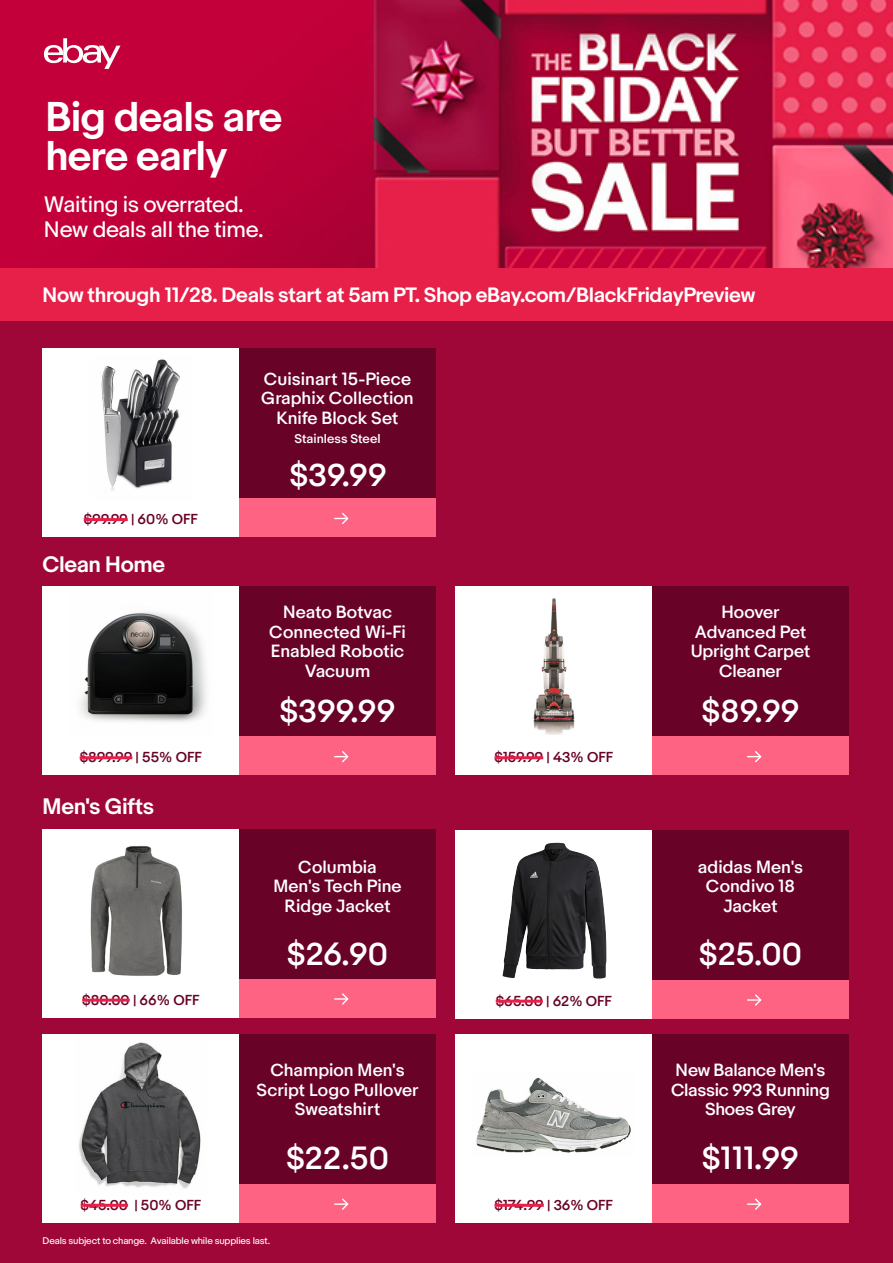
<style>
.page{position:relative;width:893px;height:1263px;background:#fff}
.page>*{position:absolute;margin:0;border:0;box-sizing:border-box;transform-origin:0 0}
.t1{font:600 39px/39px "Market Sans";letter-spacing:-.02em;color:#fff}
.t2{font:500 30px "Market Sans";letter-spacing:-.01em;color:#fff}
.t3{font:21px/25.5px "Market Sans";letter-spacing:-.02em;color:#fff}
.t4{font:600 21px "Market Sans";letter-spacing:-.02em;color:#fff}
.t5{font:600 19.5px "Market Sans";letter-spacing:-.02em;color:#fff}
.t6{font:500 16.5px/19.5px "Market Sans";color:#fff;text-align:center}
.t7{font:500 16.5px/19.5px "Market Sans";letter-spacing:-.02em;color:#fff;text-align:center}
.t8{font:500 13.5px "Market Sans";color:#680226}
.t9{font:500 12px "Market Sans";color:#fff}
.t10{font:9px "Market Sans";letter-spacing:-.02em;color:#fff}
</style>
<div class="page">
<div style="left:0;top:279px;width:893px;height:984px;background:#a00739"></div>
<div style="left:0;top:268px;width:893px;height:53px;background:#e62048"></div>
<img style="left:0;top:0;width:893px;height:268px">
<svg style="left:44px;top:38px;width:76px;height:31px"></svg>
<div style="left:239px;top:349px;width:197px;height:188px;background:#680226"></div>
<div style="left:239px;top:498px;width:197px;height:39px;background:#ff6383"></div>
<svg style="left:335px;top:513px;width:13px;height:11px"></svg>
<div style="left:43px;top:349px;width:196px;height:188px;background:#fff"></div>
<img style="left:101px;top:359px;width:79px;height:131px">
<hr style="left:84px;top:518px;width:44px;height:3px;background:#e62048">
<div style="left:239px;top:1034px;width:197px;height:188px;background:#680226"></div>
<div style="left:239px;top:1184px;width:197px;height:38px;background:#ff6383"></div>
<svg style="left:335px;top:1198px;width:13px;height:12px"></svg>
<div style="left:43px;top:1034px;width:196px;height:188px;background:#fff"></div>
<img style="left:79px;top:1042px;width:122px;height:147px">
<hr style="left:81px;top:1204px;width:47px;height:3px;background:#e62048">
<div style="left:652px;top:1034px;width:197px;height:188px;background:#680226"></div>
<div style="left:652px;top:1184px;width:197px;height:38px;background:#ff6383"></div>
<svg style="left:748px;top:1198px;width:13px;height:12px"></svg>
<div style="left:455px;top:1034px;width:197px;height:188px;background:#fff"></div>
<img style="left:476px;top:1077px;width:155px;height:76px">
<hr style="left:494px;top:1204px;width:50px;height:3px;background:#e62048">
<div style="left:652px;top:830px;width:197px;height:188px;background:#680226"></div>
<div style="left:652px;top:980px;width:197px;height:38px;background:#ff6383"></div>
<svg style="left:748px;top:994px;width:13px;height:12px"></svg>
<div style="left:455px;top:830px;width:197px;height:188px;background:#fff"></div>
<img style="left:502px;top:843px;width:84px;height:135px">
<hr style="left:496px;top:1000px;width:47px;height:3px;background:#e62048">
<div style="left:239px;top:829px;width:197px;height:188px;background:#680226"></div>
<div style="left:239px;top:979px;width:197px;height:38px;background:#ff6383"></div>
<svg style="left:335px;top:993px;width:13px;height:12px"></svg>
<div style="left:43px;top:829px;width:196px;height:188px;background:#fff"></div>
<img style="left:90px;top:846px;width:92px;height:130px">
<hr style="left:82px;top:999px;width:48px;height:3px;background:#e62048">
<div style="left:652px;top:587px;width:197px;height:188px;background:#680226"></div>
<div style="left:652px;top:736px;width:197px;height:39px;background:#ff6383"></div>
<svg style="left:748px;top:751px;width:13px;height:11px"></svg>
<div style="left:455px;top:587px;width:197px;height:188px;background:#fff"></div>
<img style="left:533px;top:598px;width:42px;height:136px">
<hr style="left:494px;top:756px;width:49px;height:3px;background:#e62048">
<div style="left:239px;top:587px;width:197px;height:188px;background:#680226"></div>
<div style="left:239px;top:736px;width:197px;height:39px;background:#ff6383"></div>
<svg style="left:335px;top:751px;width:13px;height:11px"></svg>
<div style="left:43px;top:587px;width:196px;height:188px;background:#fff"></div>
<img style="left:80px;top:612px;width:126px;height:110px">
<hr style="left:80px;top:756px;width:52px;height:3px;background:#e62048">
<h1 class="t1" style="left:45px;top:99px;width:238px">Big deals are here early</h1>
<p class="t3" style="left:44px;top:192px;width:221px">Waiting is overrated.<br>New deals all the time.</p>
<p class="t5" style="left:43px;top:283px;width:714px">Now through 11/28. Deals start at 5am PT. Shop eBay.com/BlackFridayPreview</p>
<p class="t6" style="left:261px;top:369px;width:154px">Cuisinart 15-Piece<br>Graphix Collection<br>Knife Block Set</p>
<p class="t9" style="left:294px;top:431px;width:88px">Stainless Steel</p>
<p class="t8" style="left:84px;top:511px;width:116px">$99.99 | 60% OFF</p>
<p class="t4" style="left:43px;top:551px;width:124px">Clean Home</p>
<p class="t8" style="left:80px;top:749px;width:124px">$899.99 | 55% OFF</p>
<p class="t4" style="left:43px;top:794px;width:113px">Men's Gifts</p>
<p class="t8" style="left:82px;top:991px;width:119px">$80.00 | 66% OFF</p>
<p class="t8" style="left:81px;top:1197px;width:122px">$45.00 | 50% OFF</p>
<h2 class="t2" style="left:290px;top:457px;width:99px">$39.99</h2>
<p class="t6" style="left:269px;top:603px;width:138px">Neato Botvac<br>Connected Wi-Fi<br>Enabled Robotic<br>Vacuum</p>
<p class="t6" style="left:691px;top:603px;width:121px">Hoover<br>Advanced Pet<br>Upright Carpet<br>Cleaner</p>
<h2 class="t2" style="left:279px;top:693px;width:118px">$399.99</h2>
<h2 class="t2" style="left:701px;top:693px;width:100px">$89.99</h2>
<p class="t6" style="left:273px;top:858px;width:130px">Columbia<br>Men's Tech Pine<br>Ridge Jacket</p>
<h2 class="t2" style="left:287px;top:936px;width:103px">$26.90</h2>
<p class="t6" style="left:256px;top:1061px;width:164px">Champion Men's<br>Script Logo Pullover<br>Sweatshirt</p>
<h2 class="t2" style="left:286px;top:1140px;width:105px">$22.50</h2>
<p class="t8" style="left:494px;top:749px;width:120px">$159.99 | 43% OFF</p>
<p class="t8" style="left:496px;top:993px;width:118px">$65.00 | 62% OFF</p>
<p class="t8" style="left:494px;top:1197px;width:120px">$174.99 | 36% OFF</p>
<p class="t6" style="left:698px;top:858px;width:107px">adidas Men's<br>Condivo 18<br>Jacket</p>
<h2 class="t2" style="left:699px;top:936px;width:105px">$25.00</h2>
<p class="t7" style="left:671px;top:1061px;width:160px">New Balance Men's<br>Classic 993 Running<br>Shoes Grey</p>
<h2 class="t2" style="left:702px;top:1140px;width:99px">$111.99</h2>
<p class="t10" style="left:43px;top:1235px;width:229px">Deals subject to change. Available while supplies last.</p>
</div>
